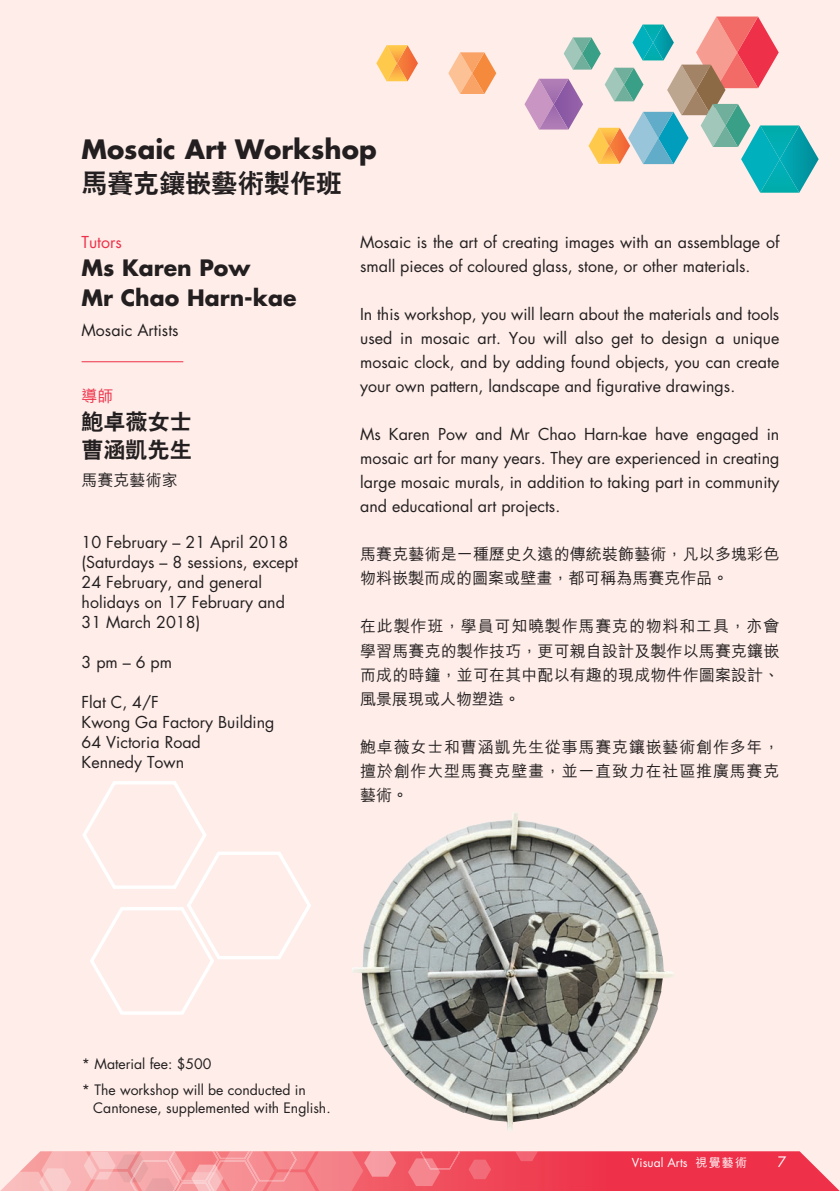
<style>
.page{position:relative;width:840px;height:1191px;background:#fff}
.page>*{position:absolute;margin:0;border:0;box-sizing:border-box;transform-origin:0 0}
.t1{font:700 26px "Futura";color:#231f20}
.t2{font:800 26px "C Hei 2 HK";color:#231f20}
.t3{font:700 22px/30px "Futura";color:#231f20}
.t4{font:800 22px/28px "C Hei 2 HK";color:#231f20}
.t5{font:16px/20px "Futura";color:#231f20}
.t6{font:500 16px/24px "M Hei HK";letter-spacing:.005em;color:#231f20;text-align:justify}
.t7{font:16px "Futura";color:#ee3049}
.t8{font:500 16px "M Hei HK";color:#ee3049}
.t9{font:14px/26px "Futura";color:#231f20}
.t10{font:14px "Futura";color:#fff}
.t11{font:12px "Futura";letter-spacing:.005em;color:#fff}
.s1{font-family:"M Hei HK";font-weight:500}
</style>
<div class="page">
<div style="left:0;top:0;width:839px;height:1191px;background:#feede8"></div>
<svg style="left:376px;top:45px;width:42px;height:36px"></svg>
<svg style="left:448px;top:52px;width:48px;height:42px"></svg>
<svg style="left:524px;top:17px;width:294px;height:176px"></svg>
<svg style="left:82px;top:781px;width:229px;height:234px"></svg>
<hr style="left:82px;top:361px;width:101px;height:1px;background:#ee3049">
<img style="left:352px;top:813px;width:321px;height:318px">
<svg style="left:0;top:1151px;width:839px;height:40px;background:#f2707c"></svg>
<h1 class="t1" style="left:81px;top:131px;width:296px">Mosaic Art Workshop</h1>
<h1 class="t2" style="left:81px;top:165px;width:261px">馬賽克鑲嵌藝術製作班</h1>
<p class="t7" style="left:82px;top:231px;width:42px">Tutors</p>
<h2 class="t3" style="left:82px;top:252px;width:216px">Ms Karen Pow<br>Mr Chao Harn-kae</h2>
<p class="t5" style="left:82px;top:320px;width:98px">Mosaic Artists</p>
<p class="t8" style="left:82px;top:385px;width:33px">導師</p>
<h2 class="t4" style="left:82px;top:408px;width:111px">鮑卓薇女士曹涵凱先生</h2>
<p class="t6" style="left:82px;top:467px;width:97px">馬賽克藝術家</p>
<p class="t5" style="left:82px;top:531px;width:218px">10 February – 21 April 2018 (Saturdays – 8 sessions, except<br>24 February, and general holidays on 17 February and<br>31 March 2018)</p>
<p class="t5" style="left:82px;top:651px;width:92px">3 pm – 6 pm</p>
<p class="t5" style="left:82px;top:691px;width:194px">Flat C, 4/F<br>Kwong Ga Factory Building<br>64 Victoria Road<br>Kennedy Town</p>
<p class="t5" style="left:360px;top:230px;width:420px;line-height:24px">Mosaic is the art of creating images with an assemblage of small pieces of coloured glass, stone, or other materials.</p>
<p class="t5" style="left:360px;top:302px;width:420px;line-height:24px;text-align:justify">In this workshop, you will learn about the materials and tools used in mosaic art. You will also get to design a unique mosaic clock, and by adding found objects, you can create your own pattern, landscape and figurative drawings.</p>
<p class="t5" style="left:360px;top:422px;width:420px;line-height:24px;text-align:justify">Ms Karen Pow and Mr Chao Harn-kae have engaged in mosaic art for many years. They are experienced in creating large mosaic murals, in addition to taking part in community and educational art projects.</p>
<p class="t6" style="left:360px;top:541px;width:420px">馬賽克藝術是一種歷史久遠的傳統裝飾藝術，凡以多塊彩色物料嵌製而成的圖案或壁畫，都可稱為馬賽克作品。</p>
<p class="t6" style="left:360px;top:613px;width:420px">在此製作班，學員可知曉製作馬賽克的物料和工具，亦會學習馬賽克的製作技巧，更可親自設計及製作以馬賽克鑲嵌而成的時鐘，並可在其中配以有趣的現成物件作圖案設計、風景展現或人物塑造。</p>
<p class="t6" style="left:360px;top:733px;width:420px">鮑卓薇女士和曹涵凱先生從事馬賽克鑲嵌藝術創作多年，擅於創作大型馬賽克壁畫，並一直致力在社區推廣馬賽克藝術。</p>
<p class="t9" style="left:82px;top:1050px;width:225px">* Material fee: $500<br>* The workshop will be conducted in</p>
<p class="t9" style="left:93px;top:1094px;width:239px">Cantonese, supplemented with English.</p>
<p class="t11" style="left:631px;top:1154px;width:117px">Visual Arts <span class="s1">視覺藝術</span></p>
<p class="t10" style="left:777px;top:1152px;width:10px">7</p>
</div>
